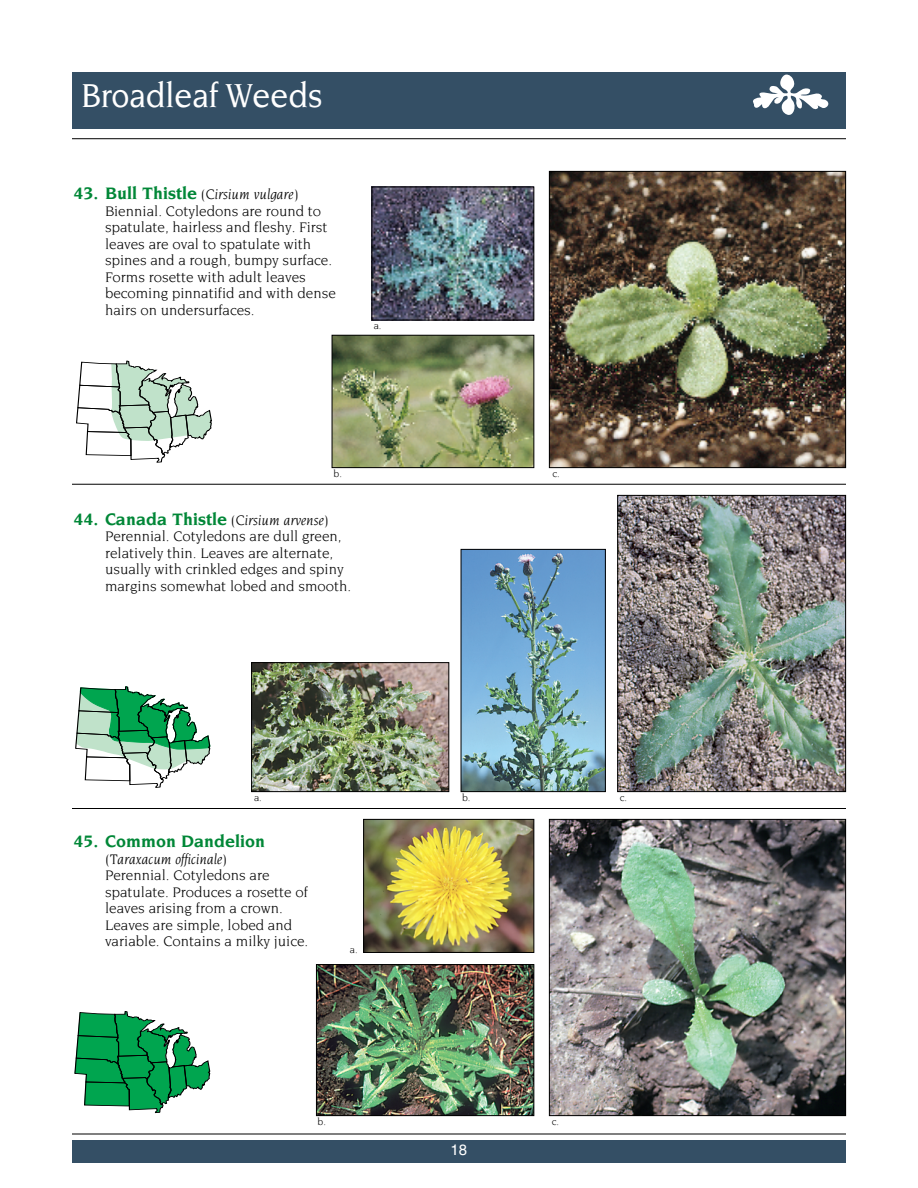
<style>
.page{position:relative;width:918px;height:1188px;background:#fff}
.page>*{position:absolute;margin:0;border:0;box-sizing:border-box;transform-origin:0 0}
.t1{font:500 36px "Novarese";color:#fff;scale:.9 1}
.t2{font:700 18px "Novarese";color:#018737}
.t3{font:15px/16.5px "Novarese";color:#000}
.t4{font:italic 15px "Novarese";color:#000}
.t5{font:15px "Helvetica";color:#fff}
.t6{font:10.5px "Novarese";color:#000}
.s1{font-weight:700;font-size:18px;color:#018737}
.s2{font-style:italic}
.s3{font-weight:400;font-style:italic;font-size:15px;color:#000}
</style>
<div class="page">
<img style="left:551px;top:173px;width:293px;height:293px">
<div style="left:549px;top:171px;width:297px;height:297px;border:1px solid #000"></div>
<hr style="left:72px;top:1134px;width:774px;height:1px;background:#000">
<div style="left:72px;top:72px;width:774px;height:56px;background:#344f65"></div>
<img style="left:374px;top:189px;width:158px;height:129px">
<div style="left:372px;top:187px;width:162px;height:133px;border:1px solid #000"></div>
<img style="left:334px;top:337px;width:198px;height:129px">
<div style="left:332px;top:335px;width:202px;height:133px;border:1px solid #000"></div>
<img style="left:619px;top:497px;width:225px;height:293px">
<div style="left:617px;top:495px;width:229px;height:297px;border:1px solid #000"></div>
<img style="left:253px;top:664px;width:194px;height:126px">
<div style="left:251px;top:662px;width:198px;height:130px;border:1px solid #000"></div>
<img style="left:463px;top:551px;width:141px;height:239px">
<div style="left:461px;top:549px;width:145px;height:243px;border:1px solid #000"></div>
<img style="left:551px;top:821px;width:293px;height:293px">
<div style="left:549px;top:819px;width:297px;height:297px;border:1px solid #000"></div>
<img style="left:365px;top:821px;width:167px;height:130px">
<div style="left:363px;top:819px;width:171px;height:134px;border:1px solid #000"></div>
<img style="left:318px;top:966px;width:214px;height:148px">
<div style="left:316px;top:964px;width:218px;height:152px;border:1px solid #000"></div>
<div style="left:72px;top:1140px;width:774px;height:22px;background:#344f65"></div>
<svg style="left:753px;top:75px;width:75px;height:40px"></svg>
<hr style="left:72px;top:138px;width:774px;height:1px;background:#000">
<hr style="left:72px;top:808px;width:774px;height:1px;background:#000">
<hr style="left:72px;top:484px;width:774px;height:1px;background:#000">
<svg style="left:76px;top:360px;width:136px;height:103px"></svg>
<svg style="left:75px;top:686px;width:136px;height:102px"></svg>
<svg style="left:74px;top:1011px;width:137px;height:102px"></svg>
<h1 class="t1" style="left:81px;top:81px;width:270px">Broadleaf Weeds</h1>
<p class="t3" style="left:105px;top:187px;width:232px;text-indent:-32px"><span class="s1">43. Bull Thistle</span> <span class="s2">(Cirsium vulgare)<br></span>Biennial. Cotyledons are round to spatulate, hairless and fleshy. First leaves are oval to spatulate with spines and a rough, bumpy surface.<br>Forms rosette with adult leaves becoming pinnatifid and with dense hairs on undersurfaces.</p>
<p class="t6" style="left:374px;top:322px;width:9px">a.</p>
<p class="t6" style="left:334px;top:470px;width:10px">b.</p>
<p class="t2" style="left:74px;top:512px;width:257px">44. Canada Thistle <span class="s3">(Cirsium arvense)</span></p>
<p class="t3" style="left:105px;top:529px;width:248px">Perennial. Cotyledons are dull green, relatively thin. Leaves are alternate, usually with crinkled edges and spiny margins somewhat lobed and smooth.</p>
<p class="t6" style="left:552px;top:470px;width:9px">c.</p>
<p class="t6" style="left:254px;top:794px;width:9px">a.</p>
<p class="t6" style="left:462px;top:794px;width:10px">b.</p>
<p class="t6" style="left:620px;top:794px;width:9px">c.</p>
<p class="t2" style="left:74px;top:834px;width:193px">45. Common Dandelion</p>
<p class="t4" style="left:105px;top:853px;width:124px">(Taraxacum officinale)</p>
<p class="t3" style="left:105px;top:868px;width:205px">Perennial. Cotyledons are spatulate. Produces a rosette of leaves arising from a crown.<br>Leaves are simple, lobed and variable. Contains a milky juice.</p>
<p class="t6" style="left:350px;top:945px;width:9px">a.</p>
<p class="t6" style="left:318px;top:1118px;width:10px">b.</p>
<p class="t5" style="left:451px;top:1144px;width:18px">18</p>
<p class="t6" style="left:552px;top:1118px;width:9px">c.</p>
</div>
